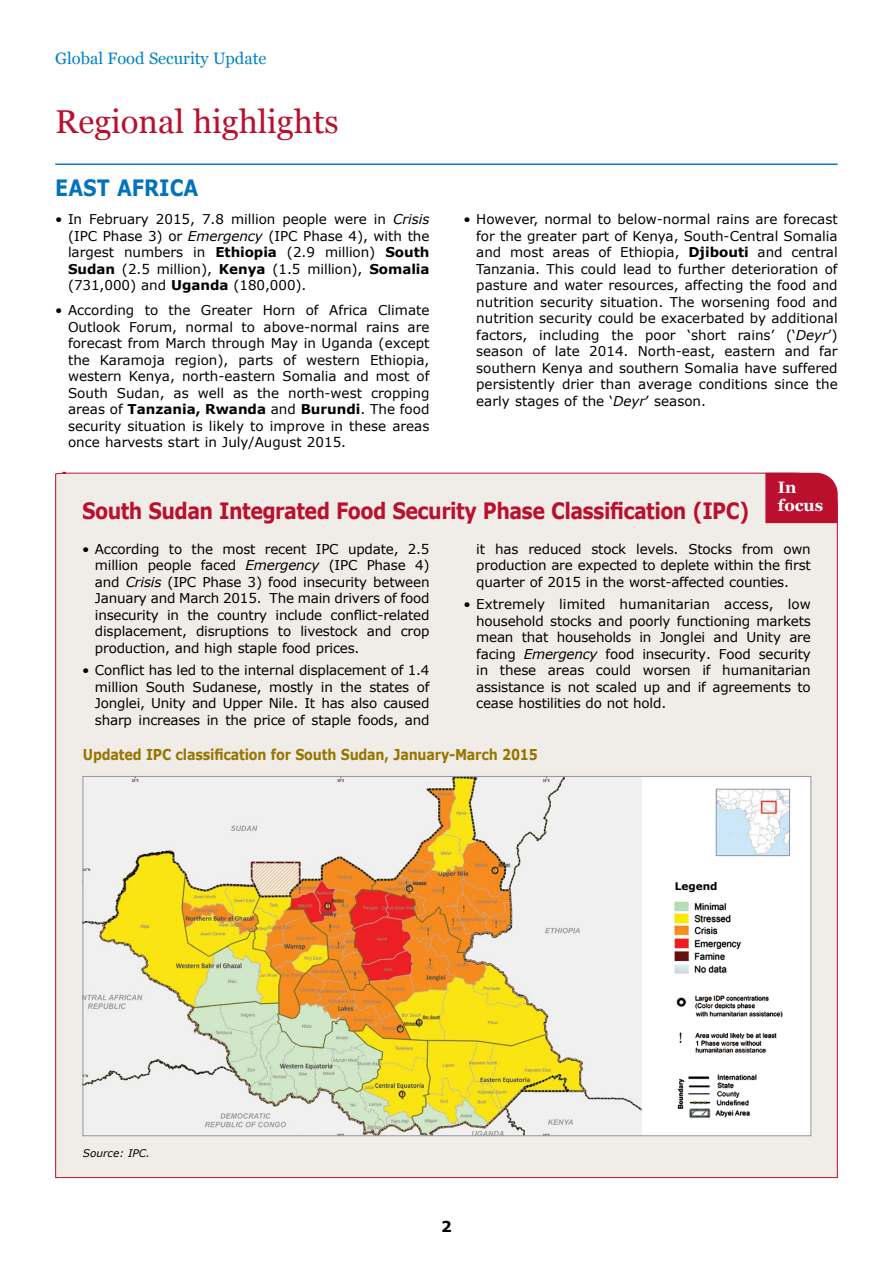
<style>
.page{position:relative;width:893px;height:1263px;background:#fff}
.page>*{position:absolute;margin:0;border:0;box-sizing:border-box;transform-origin:0 0}
.t1{font:33px "Georgia";color:#ba102d}
.t2{font:700 22.5px "Verdana";letter-spacing:-.03em;color:#ba102d;scale:.85 1}
.t3{font:700 22.5px "Verdana";color:#0073bb;scale:.85 1}
.t4{font:16.5px "Georgia";color:#0081c3}
.t5{font:700 16.5px/18px "Georgia";color:#fff}
.t6{font:700 15px "Verdana";letter-spacing:-.015em;color:#977600;scale:.85 1}
.t7{font:700 15px "Verdana";color:#000}
.t8{font:13.5px/16.5px "Verdana";letter-spacing:-.015em;color:#000;text-align:justify}
.t9{font:italic 10.5px "Verdana";color:#000}
.t10{font:700 10.5px "Verdana";color:#000}
.s1{font-style:italic}
.s2{font-weight:700}
</style>
<div class="page">
<hr style="left:55px;top:163px;width:783px;height:2px;background:#0081c3">
<div style="left:55px;top:472px;width:783px;height:706px;background:#f0ede9"></div>
<div style="left:765px;top:473px;width:73px;height:50px;background:#ba102d"></div>
<div style="left:83px;top:776px;width:728px;height:360px;background:#fff"></div>
<img style="left:85px;top:778px;width:558px;height:356px">
<img style="left:718px;top:791px;width:70px;height:63px">
<div style="left:716px;top:789px;width:74px;height:67px;border:1px solid #939598"></div>
<img style="left:674px;top:901px;width:109px;height:218px">
<p class="t4" style="left:55px;top:46px;width:213px">Global Food Security Update</p>
<h1 class="t1" style="left:55px;top:97px;width:285px">Regional highlights</h1>
<h2 class="t3" style="left:55px;top:171px;width:122px">EAST Africa</h2>
<p class="t8" style="left:68px;top:211px;width:363px;text-indent:-13px">• In February 2015, 7.8 million people were in <span class="s1">Crisis </span>(IPC Phase 3) or <span class="s1">Emergency</span> (IPC Phase 4), with the largest numbers in <span class="s2">Ethiopia</span> (2.9 million) <span class="s2">South Sudan</span> (2.5 million), <span class="s2">Kenya</span> (1.5 million), <span class="s2">Somalia </span>(731,000) and <span class="s2">Uganda</span> (180,000).</p>
<p class="t8" style="left:68px;top:302px;width:363px;text-indent:-13px">• According to the Greater Horn of Africa Climate Outlook Forum, normal to above-normal rains are forecast from March through May in Uganda (except the Karamoja region), parts of western Ethiopia, western Kenya, north-eastern Somalia and most of South Sudan, as well as the north-west cropping areas of <span class="s2">Tanzania, Rwanda</span> and <span class="s2">Burundi</span>. The food security situation is likely to improve in these areas once harvests start in July/August 2015.</p>
<p class="t8" style="left:476px;top:211px;width:363px;text-indent:-13px">• However, normal to below-normal rains are forecast for the greater part of Kenya, South-Central Somalia and most areas of Ethiopia, <span class="s2">Djibouti</span> and central Tanzania. This could lead to further deterioration of pasture and water resources, affecting the food and nutrition security situation. The worsening food and nutrition security could be exacerbated by additional factors, including the poor ‘short rains’ (‘<span class="s1">Deyr</span>’) season of late 2014. North-east, eastern and far southern Kenya and southern Somalia have suffered persistently drier than average conditions since the early stages of the ‘<span class="s1">Deyr</span>’ season.</p>
<h2 class="t2" style="left:82px;top:494px;width:786px">South Sudan Integrated Food Security Phase Classification (IPC)</h2>
<p class="t5" style="left:778px;top:478px;width:47px">In focus</p>
<p class="t8" style="left:95px;top:540px;width:336px;text-indent:-13px">• According to the most recent IPC update, 2.5 million people faced <span class="s1">Emergency</span> (IPC Phase 4) and <span class="s1">Crisis</span> (IPC Phase 3) food insecurity between January and March 2015. The main drivers of food insecurity in the country include conflict-related displacement, disruptions to livestock and crop production, and high staple food prices.</p>
<p class="t8" style="left:95px;top:662px;width:336px;text-indent:-13px">• Conflict has led to the internal displacement of 1.4 million South Sudanese, mostly in the states of Jonglei, Unity and Upper Nile. It has also caused sharp increases in the price of staple foods, and</p>
<p class="t8" style="left:476px;top:540px;width:336px">it has reduced stock levels. Stocks from own production are expected to deplete within the first quarter of 2015 in the worst-affected counties.</p>
<p class="t8" style="left:476px;top:596px;width:336px;text-indent:-13px">• Extremely limited humanitarian access, low household stocks and poorly functioning markets mean that households in Jonglei and Unity are facing <span class="s1">Emergency</span> food insecurity. Food security in these areas could worsen if humanitarian assistance is not scaled up and if agreements to cease hostilities do not hold.</p>
<p class="t6" style="left:83px;top:743px;width:537px">Updated IPC classification for South Sudan, January-March 2015</p>
<p class="t9" style="left:83px;top:1145px;width:69px">Source: IPC.</p>
<p class="t7" style="left:441px;top:1216px;width:12px">2</p>
<p class="t10" style="left:675px;top:878px;width:44px">Legend</p>
</div>
